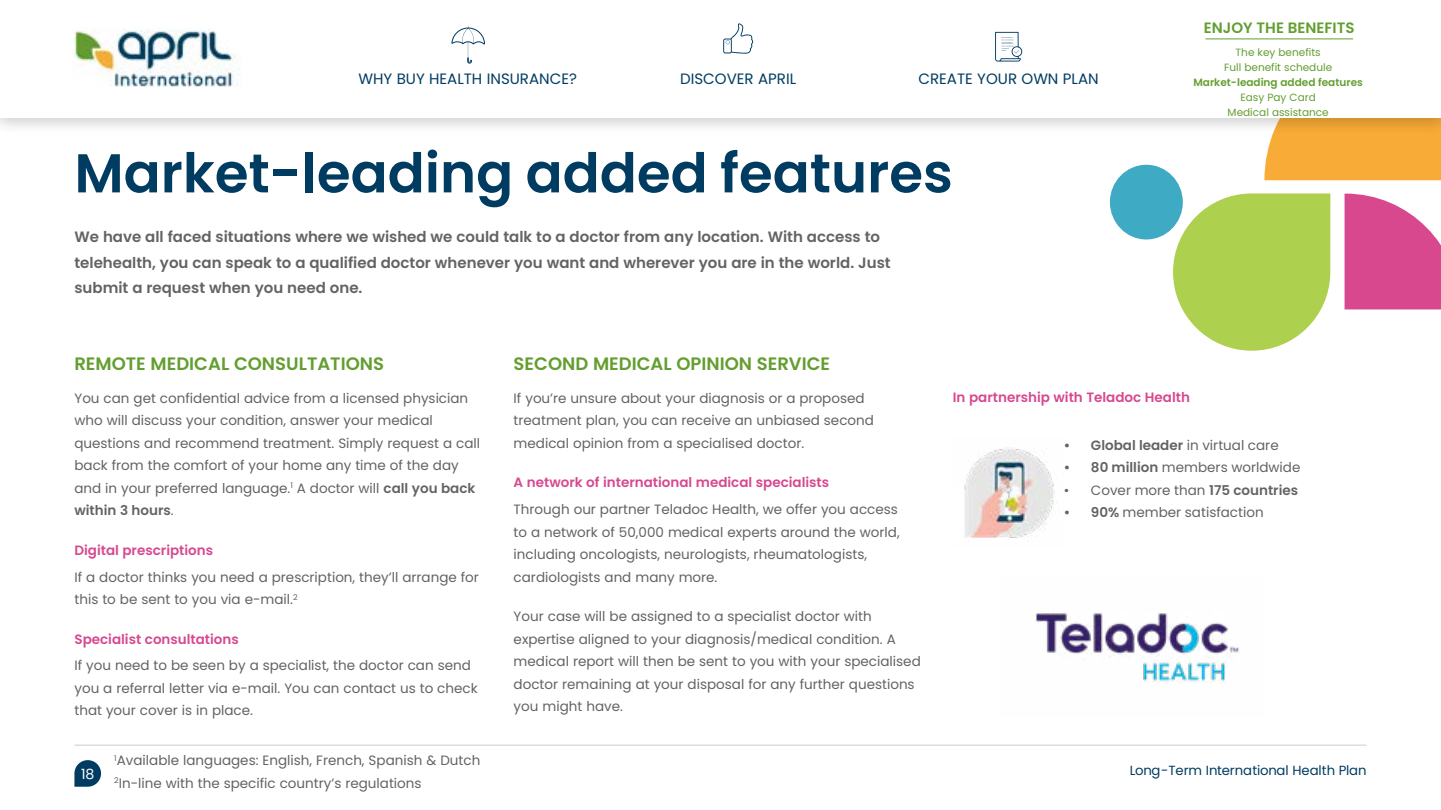
<style>
.page{position:relative;width:1441px;height:810px;background:#fff}
.page>*{position:absolute;margin:0;border:0;box-sizing:border-box;transform-origin:0 0}
.t1{font:600 54.6px "Poppins";color:#003c61}
.t2{font:600 18px "Poppins";color:#639e30}
.t3{font:600 15px/25.5px "Poppins";color:#646363}
.t4{font:15px "Poppins";color:#003c61}
.t5{font:600 15px "Poppins";color:#639e30}
.t6{font:14.1px "Poppins";color:#fff}
.t7{font:13.5px/22.5px "Poppins";color:#646363}
.t8{font:600 13.5px "Poppins";color:#d7488f}
.t9{font:600 13.5px "Poppins";color:#646363}
.t10{font:13.2px "Poppins";color:#003c61}
.t11{font:10.5px/15px "Poppins";color:#639e30;text-align:center}
.t12{font:600 10.5px "Poppins";color:#639e30}
.s1{font-weight:600}
.s2{font-weight:400}
</style>
<div class="page">
<div style="left:1264px;top:137px;width:176px;height:43px;background:#f8ab36"></div>
<div style="left:1109px;top:165px;width:73px;height:74px;background:#3eaac4;border-radius:50%"></div>
<svg style="left:1172px;top:193px;width:158px;height:158px"></svg>
<svg style="left:1344px;top:194px;width:96px;height:115px"></svg>
<div style="left:0;top:0;width:1440px;height:137px;background:#000;opacity:.2"></div>
<div style="left:0;top:0;width:1440px;height:118px;background:#fff"></div>
<svg style="left:451px;top:26px;width:34px;height:38px"></svg>
<svg style="left:995px;top:32px;width:27px;height:30px"></svg>
<svg style="left:723px;top:23px;width:30px;height:31px"></svg>
<hr style="left:74px;top:745px;width:1292px;height:1px;background:#ccc">
<svg style="left:74px;top:760px;width:27px;height:27px"></svg>
<hr style="left:1205px;top:39px;width:147px;height:1px;background:#639e30">
<img style="left:74px;top:29px;width:166px;height:58px">
<img style="left:964px;top:449px;width:91px;height:89px">
<img style="left:1035px;top:613px;width:205px;height:69px">
<p class="t4" style="left:358px;top:71px;width:220px">WHY BUY HEALTH INSURANCE?</p>
<p class="t4" style="left:918px;top:71px;width:182px">CREATE YOUR OWN PLAN</p>
<p class="t4" style="left:680px;top:71px;width:117px">DISCOVER APRIL</p>
<h1 class="t1" style="left:74px;top:142px;width:879px">Market-leading added features</h1>
<p class="t3" style="left:74px;top:224px;width:817px">We have all faced situations where we wished we could talk to a doctor from any location. With access to telehealth, you can speak to a qualified doctor whenever you want and wherever you are in the world. Just submit a request when you need one.</p>
<p class="t5" style="left:1203px;top:19px;width:152px">ENJOY THE BENEFITS</p>
<p class="t11" style="left:1223px;top:44px;width:110px">The key benefits<br>Full benefit schedule</p>
<p class="t12" style="left:1193px;top:76px;width:171px">Market-leading added features</p>
<p class="t11" style="left:1227px;top:89px;width:103px">Easy Pay Card<br>Medical assistance</p>
<h2 class="t2" style="left:74px;top:353px;width:311px">REMOTE MEDICAL CONSULTATIONS</h2>
<h2 class="t2" style="left:513px;top:353px;width:318px">SECOND MEDICAL OPINION SERVICE</h2>
<p class="t7" style="left:513px;top:387px;width:362px">If you’re unsure about your diagnosis or a proposed treatment plan, you can receive an unbiased second medical opinion from a specialised doctor.</p>
<p class="t8" style="left:513px;top:475px;width:317px">A network of international medical specialists</p>
<p class="t7" style="left:513px;top:498px;width:387px">Through our partner Teladoc Health, we offer you access to a network of 50,000 medical experts around the world, including oncologists, neurologists, rheumatologists, cardiologists and many more.</p>
<p class="t7" style="left:513px;top:605px;width:408px">Your case will be assigned to a specialist doctor with expertise aligned to your diagnosis/medical condition. A medical report will then be sent to you with your specialised doctor remaining at your disposal for any further questions you might have.</p>
<p class="t7" style="left:74px;top:387px;width:407px">You can get confidential advice from a licensed physician who will discuss your condition, answer your medical questions and recommend treatment. Simply request a call back from the comfort of your home any time of the day and in your preferred language.<sup>1</sup> A doctor will <span class="s1">call you back within 3 hours</span>.</p>
<p class="t8" style="left:74px;top:542px;width:140px">Digital prescriptions</p>
<p class="t7" style="left:74px;top:566px;width:406px">If a doctor thinks you need a prescription, they’ll arrange for this to be sent to you via e-mail.<sup>2</sup></p>
<p class="t8" style="left:74px;top:631px;width:166px">Specialist consultations</p>
<p class="t7" style="left:74px;top:654px;width:405px">If you need to be seen by a specialist, the doctor can send you a referral letter via e-mail. You can contact us to check that your cover is in place.</p>
<p class="t8" style="left:952px;top:390px;width:239px">In partnership with Teladoc Health</p>
<p class="t9" style="left:1063px;top:437px;width:216px">• Global leader <span class="s2">in virtual care</span></p>
<p class="t7" style="left:1063px;top:456px;width:238px"><span class="s1">• 80 million</span> members worldwide</p>
<p class="t7" style="left:1063px;top:479px;width:236px">• Cover more than <span class="s1">175 countries</span></p>
<p class="t7" style="left:1063px;top:501px;width:201px"><span class="s1">• 90%</span> member satisfaction</p>
<p class="t7" style="left:114px;top:749px;width:367px"><sup>1</sup>Available languages: English, French, Spanish &amp; Dutch<br><sup>2</sup>In-line with the specific country’s regulations</p>
<p class="t6" style="left:81px;top:766px;width:15px">18</p>
<p class="t10" style="left:1129px;top:763px;width:238px">Long-Term International Health Plan</p>
</div>
